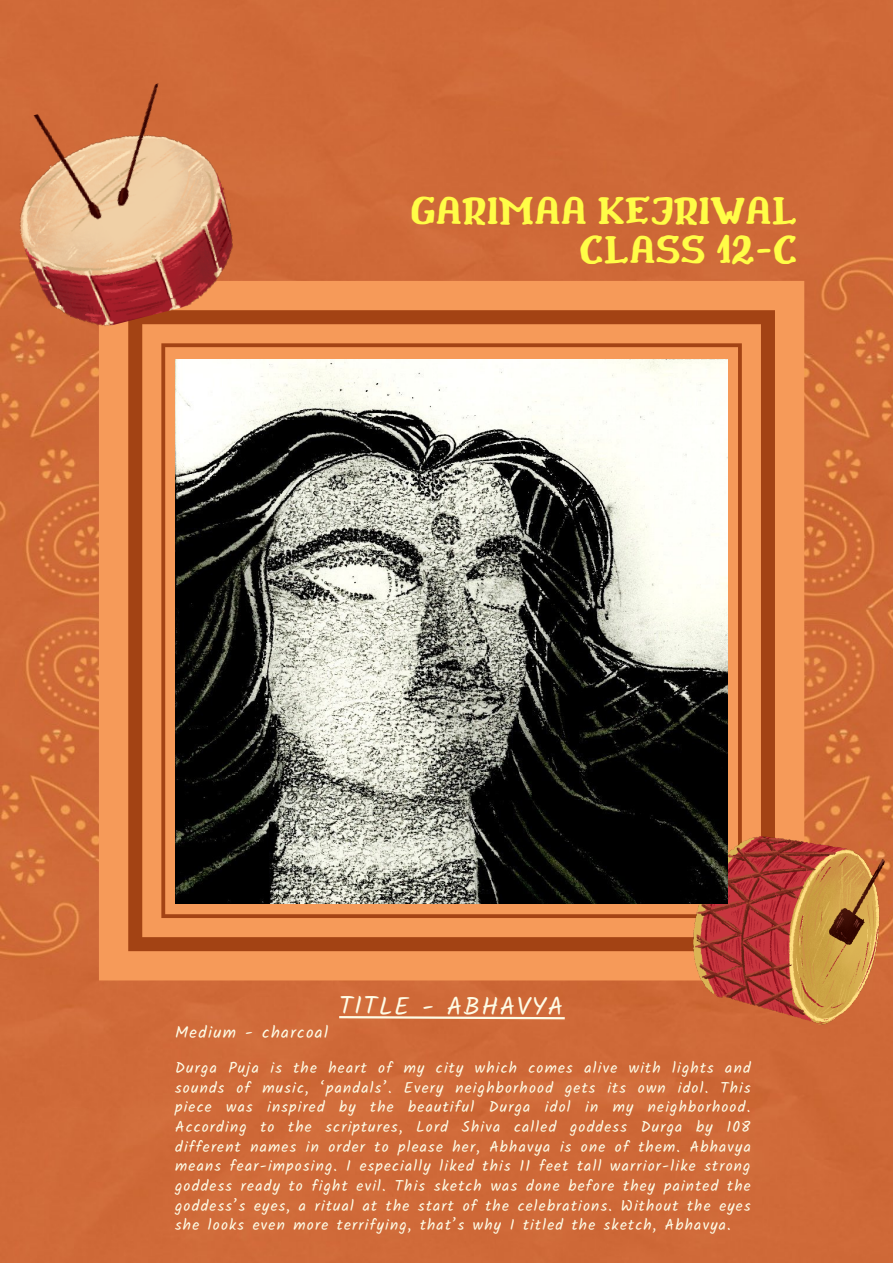
<style>
.page{position:relative;width:893px;height:1263px;background:#cf6938}
.page>*{position:absolute;margin:0;border:0;box-sizing:border-box;transform-origin:0 0}
.t1{font:700 40.88px "Drukaatie Burti";letter-spacing:.005em;color:#fffd47}
.t2{font:25.2px "Kalam";letter-spacing:.06em;color:#fefce6}
.t3{font:16.65px "Kalam";letter-spacing:.08em;color:#fefce6}
.t4{font:15.38px/19.7px "Kalam";letter-spacing:.08em;color:#fefce6;text-align:justify}
</style>
<div class="page">
<div style="left:99px;top:281px;width:705px;height:699px;background:#f69a59"></div>
<svg style="left:128px;top:310px;width:647px;height:641px;background:#d5773d"></svg>
<img style="left:0;top:74px;width:250px;height:268px">
<img style="left:693px;top:837px;width:191px;height:188px">
<img style="left:175px;top:359px;width:552px;height:545px">
<svg style="left:339px;top:1016px;width:226px;height:3px"></svg>
<p class="t1" style="left:411px;top:188px;width:388px">GARIMAA KEJRIWAL</p>
<p class="t1" style="left:579px;top:226px;width:219px">CLASS 12-C</p>
<p class="t2" style="left:339px;top:991px;width:226px">TITLE - ABHAVYA</p>
<p class="t3" style="left:175px;top:1023px;width:154px">Medium - charcoal</p>
<p class="t4" style="left:175px;top:1058px;width:577px">Durga Puja is the heart of my city which comes alive with lights and sounds of music, ‘pandals’. Every neighborhood gets its own idol. This piece was inspired by the beautiful Durga idol in my neighborhood.<br>According to the scriptures, Lord Shiva called goddess Durga by 108 different names in order to please her, Abhavya is one of them. Abhavya means fear-imposing. I especially liked this 11 feet tall warrior-like strong goddess ready to fight evil. This sketch was done before they painted the goddess’s eyes, a ritual at the start of the celebrations. Without the eyes she looks even more terrifying, that’s why I titled the sketch, Abhavya.</p>
</div>
